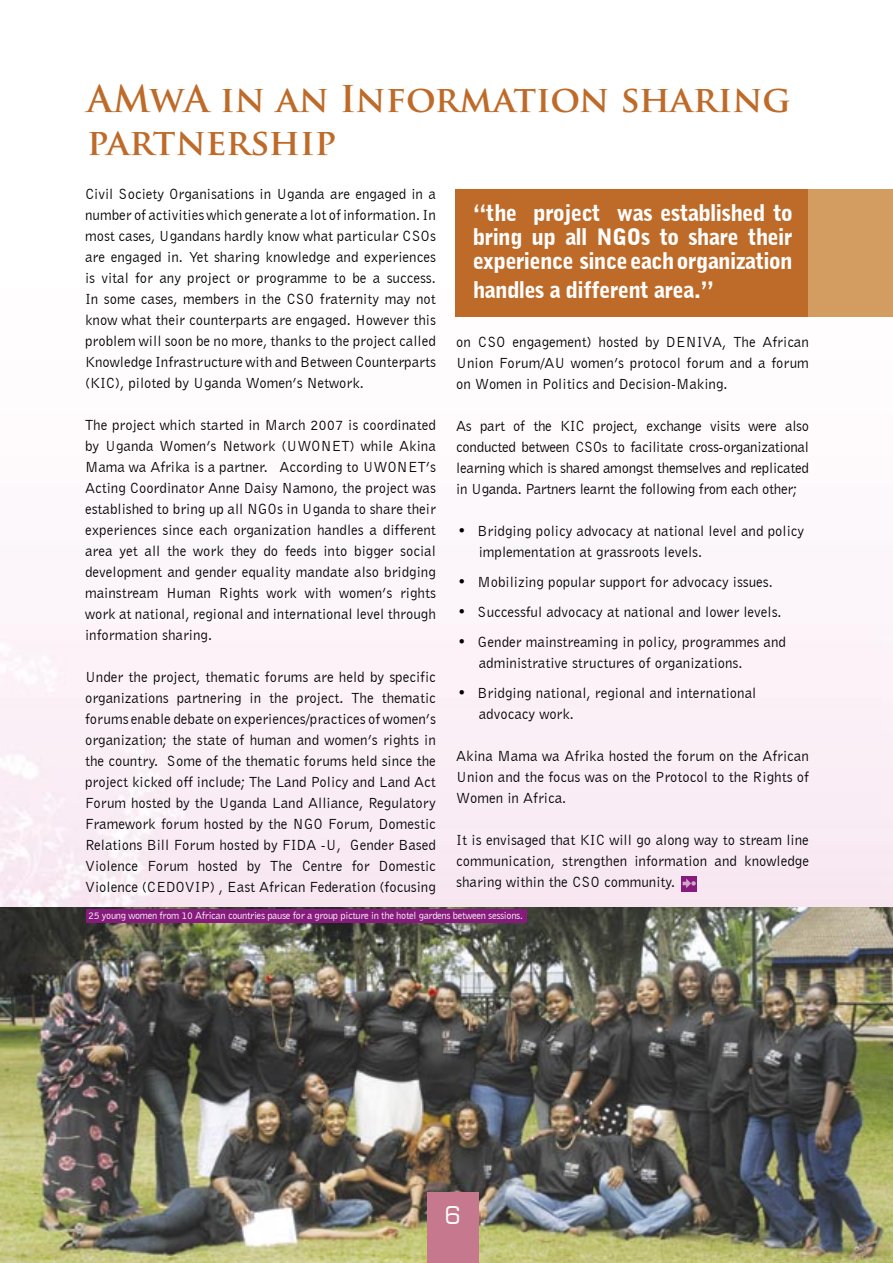
<style>
.page{position:relative;width:893px;height:1263px;background:#fff}
.page>*{position:absolute;margin:0;border:0;box-sizing:border-box;transform-origin:0 0}
.headers{font:700 36px/43.2px "Trajan Pro";color:#be6b29}
.points{font:24px "Square 721 BT";color:#fff}
.Body_copy{font:900 22.5px/24px "Bell Gothic BT";letter-spacing:-.03em;color:#fff;text-align:justify}
.Body_copy-2{font:15px/21px "Bell Gothic BT";color:#000;text-align:justify}
.points-2{font:15px/21px "Bell Gothic BT";color:#000}
.Body_copy-3{font:10.5px "Bell Gothic BT";letter-spacing:-.03em;color:#fff}
</style>
<div class="page">
<img style="left:0;top:189px;width:893px;height:719px">
<div style="left:523px;top:189px;width:370px;height:128px;background:#d39c60"></div>
<div style="left:456px;top:189px;width:352px;height:128px;background:#be6b29"></div>
<div style="left:681px;top:876px;width:15px;height:15px;background:#871b7d"></div>
<svg style="left:683px;top:878px;width:13px;height:10px"></svg>
<img style="left:0;top:908px;width:893px;height:355px">
<div style="left:86px;top:909px;width:440px;height:13px;background:#871b7d"></div>
<div style="left:427px;top:1192px;width:51px;height:71px;background:#c6788f"></div>
<p class="headers" style="left:87px;top:78px;width:705px">AMwA in an Information sharing partnership</p>
<p class="Body_copy-2" style="left:85px;top:183px;width:352px">Civil Society Organisations in Uganda are engaged in a number of activities which generate a lot of information. In most cases, Ugandans hardly know what particular CSOs are engaged in. Yet sharing knowledge and experiences is vital for any project or programme to be a success.<br>In some cases, members in the CSO fraternity may not know what their counterparts are engaged. However this problem will soon be no more, thanks to the project called Knowledge Infrastructure with and Between Counterparts (KIC), piloted by Uganda Women’s Network.</p>
<p class="Body_copy-2" style="left:85px;top:414px;width:352px">The project which started in March 2007 is coordinated by Uganda Women’s Network (UWONET) while Akina Mama wa Afrika is a partner. According to UWONET’s Acting Coordinator Anne Daisy Namono, the project was established to bring up all NGOs in Uganda to share their experiences since each organization handles a different area yet all the work they do feeds into bigger social development and gender equality mandate also bridging mainstream Human Rights work with women’s rights work at national, regional and international level through information sharing.</p>
<p class="Body_copy-2" style="left:85px;top:666px;width:352px">Under the project, thematic forums are held by specific organizations partnering in the project. The thematic forums enable debate on experiences/practices of women’s organization; the state of human and women’s rights in the country. Some of the thematic forums held since the project kicked off include; The Land Policy and Land Act Forum hosted by the Uganda Land Alliance, Regulatory Framework forum hosted by the NGO Forum, Domestic Relations Bill Forum hosted by FIDA -U, Gender Based Violence Forum hosted by The Centre for Domestic Violence (CEDOVIP) , East African Federation (focusing</p>
<p class="Body_copy" style="left:473px;top:201px;width:321px">“the project was established to bring up all NGOs to share their experience since each organization</p>
<p class="Body_copy" style="left:473px;top:278px;width:243px">handles a different area.”</p>
<p class="Body_copy-2" style="left:456px;top:331px;width:354px">on CSO engagement) hosted by DENIVA, The African Union Forum/AU women’s protocol forum and a forum on Women in Politics and Decision-Making.</p>
<p class="Body_copy-2" style="left:456px;top:415px;width:354px">As part of the KIC project, exchange visits were also conducted between CSOs to facilitate cross-organizational learning which is shared amongst themselves and replicated in Uganda. Partners learnt the following from each other;</p>
<p class="points-2" style="left:479px;top:520px;width:327px;text-indent:-21px">• Bridging policy advocacy at national level and policy implementation at grassroots levels.</p>
<p class="points-2" style="left:457px;top:571px;width:317px">• Mobilizing popular support for advocacy issues.</p>
<p class="points-2" style="left:457px;top:601px;width:326px">• Successful advocacy at national and lower levels.</p>
<p class="points-2" style="left:479px;top:631px;width:309px;text-indent:-21px">• Gender mainstreaming in policy, programmes and administrative structures of organizations.</p>
<p class="points-2" style="left:479px;top:682px;width:279px;text-indent:-21px">• Bridging national, regional and international advocacy work.</p>
<p class="Body_copy-2" style="left:456px;top:745px;width:354px">Akina Mama wa Afrika hosted the forum on the African Union and the focus was on the Protocol to the Rights of Women in Africa.</p>
<p class="Body_copy-2" style="left:456px;top:829px;width:354px">It is envisaged that KIC will go along way to stream line communication, strengthen information and knowledge sharing within the CSO community.</p>
<p class="Body_copy-3" style="left:88px;top:908px;width:436px">25 young women from 10 African countries pause for a group picture in the hotel gardens between sessions.</p>
<p class="points" style="left:444px;top:1200px;width:18px">6</p>
</div>
